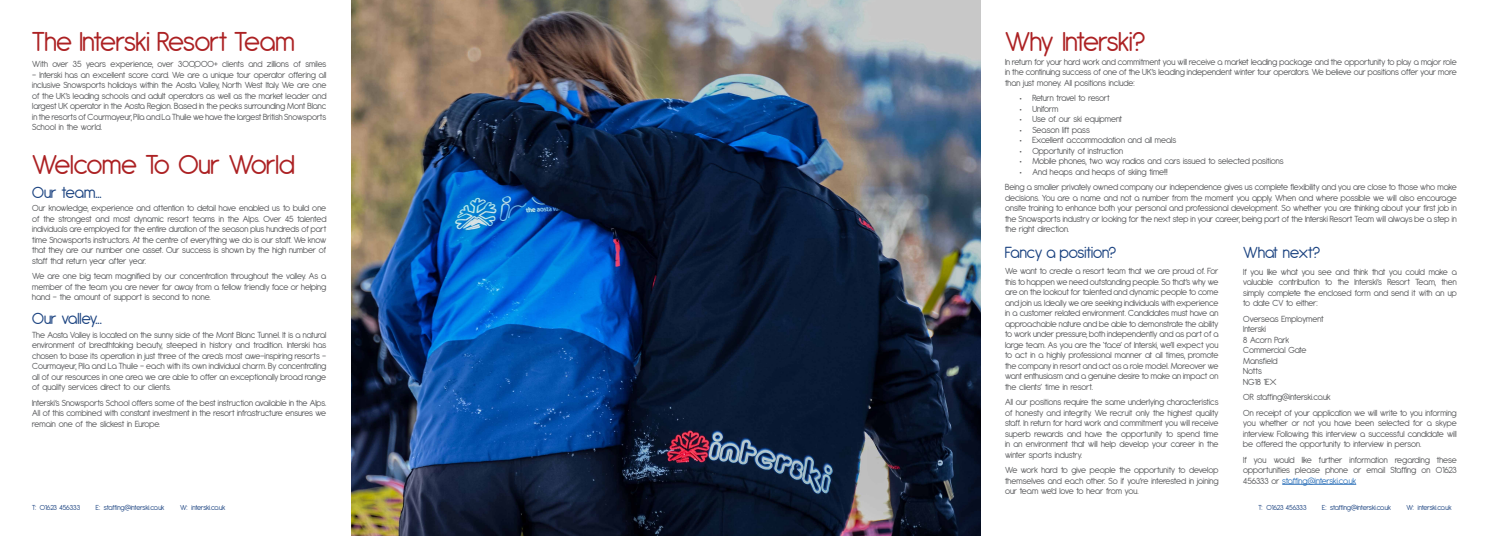
<style>
.page{position:relative;width:1489px;height:536px;background:#fff}
.page>*{position:absolute;margin:0;border:0;box-sizing:border-box;transform-origin:0 0}
.Main_Heading{font:29.75px "Antipasto";color:#ac2123}
.Main_Heading-2{font:17.5px "Antipasto";color:#1a4280}
.t1{font:9.62px/10.5px "Antipasto";color:#57585a;text-align:justify}
.t2{font:7.88px "Antipasto";color:#1a4280}
.s1{color:#2d71b9}
</style>
<div class="page">
<img style="left:351px;top:0;width:629px;height:536px">
<hr style="left:1282px;top:484px;width:73px;height:1px;background:#2d71b9">
<p class="Main_Heading" style="left:32px;top:24px;width:264px">The Interski Resort Team</p>
<p class="t1" style="left:32px;top:59px;width:295px">With over 35 years experience, over 300,000+ clients and zillions of smiles</p>
<p class="t1" style="left:32px;top:69px;width:295px">– Interski has an excellent score card. We are a unique tour operator offering all inclusive Snowsports holidays within the Aosta Valley, North West Italy. We are one of the UK’s leading schools and adult operators as well as the market leader and largest UK operator in the Aosta Region. Based in the peaks surrounding Mont Blanc in the resorts of Courmayeur, Pila and La Thuile we have the largest British Snowsports School in the world.</p>
<p class="Main_Heading" style="left:32px;top:147px;width:264px">Welcome To Our World</p>
<p class="t1" style="left:32px;top:203px;width:295px">Our knowledge, experience and attention to detail have enabled us to build one of the strongest and most dynamic resort teams in the Alps. Over 45 talented individuals are employed for the entire duration of the season plus hundreds of part time Snowsports instructors. At the centre of everything we do is our staff. We know that they are our number one asset. Our success is shown by the high number of staff that return year after year.</p>
<p class="t1" style="left:32px;top:271px;width:295px">We are one big team magnified by our concentration throughout the valley. As a member of the team you are never far away from a fellow friendly face or helping hand – the amount of support is second to none.</p>
<p class="Main_Heading-2" style="left:32px;top:182px;width:71px">Our team...</p>
<p class="Main_Heading-2" style="left:32px;top:308px;width:71px">Our valley...</p>
<p class="t1" style="left:32px;top:329px;width:295px">The Aosta Valley is located on the sunny side of the Mont Blanc Tunnel. It is a natural environment of breathtaking beauty, steeped in history and tradition. Interski has chosen to base its operation in just three of the area’s most awe-inspiring resorts – Courmayeur, Pila and La Thuile – each with its own individual charm. By concentrating all of our resources in one area we are able to offer an exceptionally broad range of quality services direct to our clients.</p>
<p class="t1" style="left:32px;top:397px;width:295px">Interski’s Snowsports School offers some of the best instruction available in the Alps.<br>All of this combined with constant investment in the resort infrastructure ensures we remain one of the slickest in Europe.</p>
<p class="Main_Heading" style="left:1005px;top:24px;width:141px">Why Interski?</p>
<p class="t1" style="left:1005px;top:56px;width:453px">In return for your hard work and commitment you will receive a market leading package and the opportunity to play a major role in the continuing success of one of the UK’s leading independent winter tour operators. We believe our positions offer your more than just money. All positions include:</p>
<p class="t1" style="left:1019px;top:93px;width:91px">• Return travel to resort</p>
<p class="t1" style="left:1019px;top:103px;width:40px">• Uniform</p>
<p class="t1" style="left:1019px;top:114px;width:104px">• Use of our ski equipment</p>
<p class="t1" style="left:1019px;top:124px;width:71px">• Season lift pass</p>
<p class="t1" style="left:1019px;top:135px;width:158px">• Excellent accommodation and all meals</p>
<p class="t1" style="left:1019px;top:145px;width:105px">• Opportunity of instruction</p>
<p class="t1" style="left:1019px;top:156px;width:265px">• Mobile phones, two way radios and cars issued to selected positions</p>
<p class="t1" style="left:1019px;top:166px;width:149px">• And heaps and heaps of skiing time!!!</p>
<p class="t1" style="left:1005px;top:182px;width:453px">Being a smaller privately owned company our independence gives us complete flexibility and you are close to those who make decisions. You are a name and not a number from the moment you apply. When and where possible we will also encourage onsite training to enhance both your personal and professional development. So whether you are thinking about your first job in the Snowsports industry or looking for the next step in your career, being part of the Interski Resort Team will always be a step in the right direction.</p>
<p class="Main_Heading-2" style="left:1005px;top:243px;width:112px">Fancy a position?</p>
<p class="Main_Heading-2" style="left:1243px;top:243px;width:78px">What next?</p>
<p class="t1" style="left:1005px;top:266px;width:215px">We want to create a resort team that we are proud of. For this to happen we need outstanding people. So that’s why we are on the lookout for talented and dynamic people to come and join us. Ideally we are seeking individuals with experience in a customer related environment. Candidates must have an approachable nature and be able to demonstrate the ability to work under pressure, both independently and as part of a large team. As you are the ‘face’ of Interski, we’ll expect you to act in a highly professional manner at all times, promote the company in resort and act as a role model. Moreover we want enthusiasm and a genuine desire to make an impact on the clients’ time in resort.</p>
<p class="t1" style="left:1005px;top:397px;width:215px">All our positions require the same underlying characteristics of honesty and integrity. We recruit only the highest quality staff. In return for hard work and commitment you will receive superb rewards and have the opportunity to spend time in an environment that will help develop your career in the winter sports industry.</p>
<p class="t1" style="left:1005px;top:465px;width:215px">We work hard to give people the opportunity to develop themselves and each other. So if you’re interested in joining our team we’d love to hear from you.</p>
<p class="t1" style="left:1243px;top:266px;width:215px">If you like what you see and think that you could make a valuable contribution to the Interski’s Resort Team, then simply complete the enclosed form and send it with an up to date CV to either:</p>
<p class="t1" style="left:1243px;top:313px;width:82px;text-align:left">Overseas Employment<br>Interski<br>8 Acorn Park<br>Commercial Gate<br>Mansfield<br>Notts<br>NG18 1EX</p>
<p class="t1" style="left:1243px;top:391px;width:89px">OR staffing@interski.co.uk</p>
<p class="t1" style="left:1243px;top:407px;width:215px">On receipt of your application we will write to you informing you whether or not you have been selected for a skype interview. Following this interview a successful candidate will be offered the opportunity to interview in person.</p>
<p class="t1" style="left:1243px;top:454px;width:215px">If you would like further information regarding these opportunities please phone or email Staffing on 01623<br>456333 or <span class="s1">staffing@interski.co.uk</span></p>
<p class="t2" style="left:32px;top:503px;width:49px">T: 01623 456333</p>
<p class="t2" style="left:96px;top:503px;width:70px">E: staffing@interski.co.uk</p>
<p class="t2" style="left:180px;top:503px;width:46px">W: interski.co.uk</p>
<p class="t2" style="left:1258px;top:503px;width:49px">T: 01623 456333</p>
<p class="t2" style="left:1322px;top:503px;width:70px">E: staffing@interski.co.uk</p>
<p class="t2" style="left:1406px;top:503px;width:46px">W: interski.co.uk</p>
</div>
